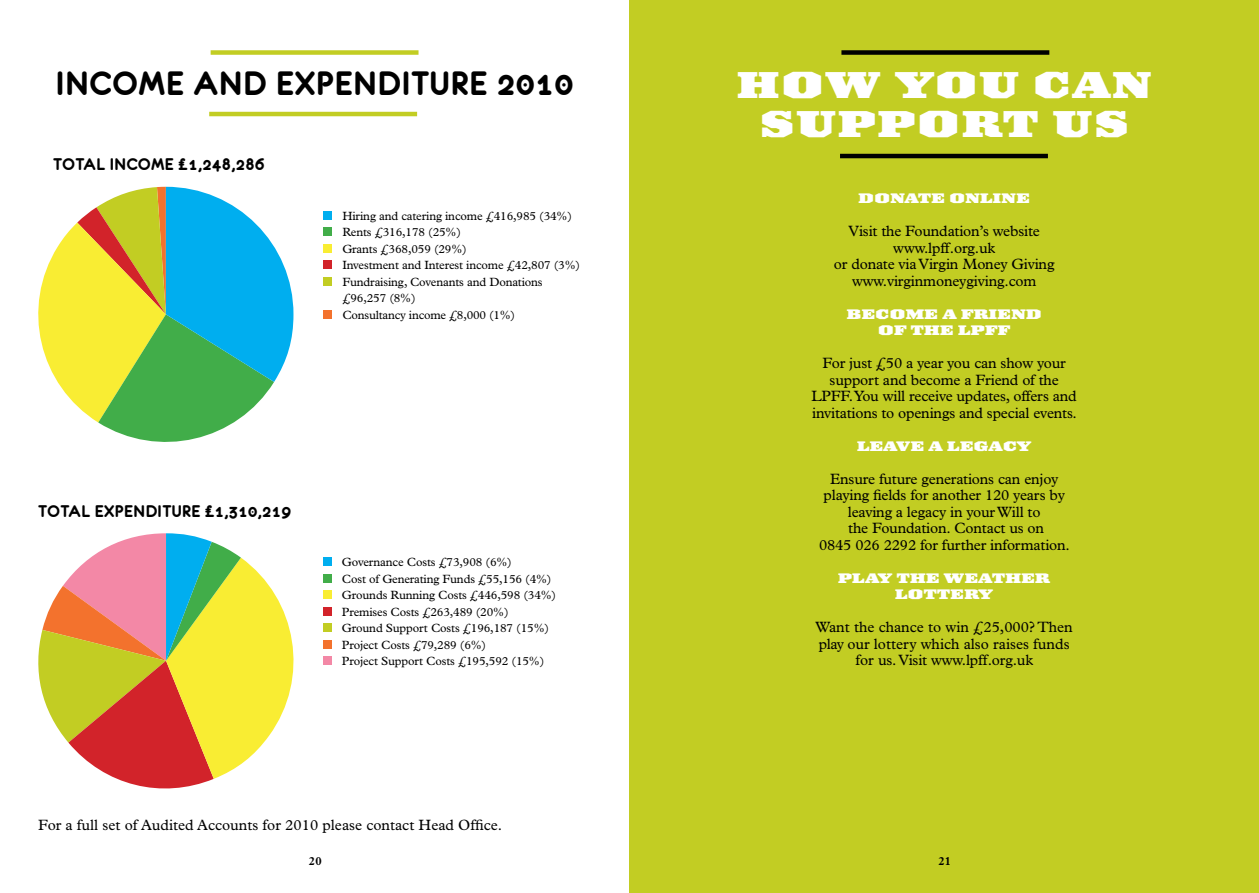
<style>
.page{position:relative;width:1259px;height:893px;background:#fff}
.page>*{position:absolute;margin:0;border:0;box-sizing:border-box;transform-origin:0 0}
.t1{font:900 40.5px/39px "Ironmonger";letter-spacing:.045em;color:#fff}
.t2{font:36px "Eurofurencebold";letter-spacing:.025em;color:#000}
.t3{font:18px "Eurofurencebold";letter-spacing:.025em;color:#000}
.t4{font:15px/16.5px "Plantin";letter-spacing:-.01em;color:#000;text-align:center}
.t5{font:900 15px/16.5px "Ironmonger";letter-spacing:.025em;color:#fff}
.t6{font:12px/16.5px "Plantin";letter-spacing:-.01em;color:#000}
.t7{font:700 12px "Plantin";color:#000}
</style>
<div class="page">
<div style="left:629px;top:0;width:630px;height:893px;background:#c2cd23"></div>
<div style="left:841px;top:50px;width:208px;height:5px;background:#000"></div>
<hr style="left:840px;top:154px;width:208px;height:4px;background:#000">
<div style="left:211px;top:50px;width:207px;height:5px;background:#c2cd23"></div>
<hr style="left:209px;top:112px;width:208px;height:4px;background:#c2cd23">
<div style="left:323px;top:211px;width:9px;height:9px;background:#00aeef"></div>
<div style="left:323px;top:228px;width:9px;height:8px;background:#41ad49"></div>
<div style="left:323px;top:244px;width:9px;height:9px;background:#f9ed33"></div>
<div style="left:323px;top:261px;width:9px;height:8px;background:#d2232a"></div>
<div style="left:323px;top:277px;width:9px;height:9px;background:#c2cd23"></div>
<div style="left:323px;top:310px;width:9px;height:9px;background:#f3722d"></div>
<div style="left:323px;top:558px;width:9px;height:8px;background:#00aeef"></div>
<div style="left:323px;top:574px;width:9px;height:9px;background:#41ad49"></div>
<div style="left:323px;top:591px;width:9px;height:8px;background:#f9ed33"></div>
<div style="left:323px;top:607px;width:9px;height:9px;background:#d2232a"></div>
<div style="left:323px;top:624px;width:9px;height:8px;background:#c2cd23"></div>
<div style="left:323px;top:640px;width:9px;height:9px;background:#f3722d"></div>
<div style="left:323px;top:657px;width:9px;height:8px;background:#f388a6"></div>
<svg style="left:38px;top:187px;width:255px;height:255px"></svg>
<svg style="left:38px;top:533px;width:256px;height:256px"></svg>
<h2 class="t2" style="left:56px;top:66px;width:519px">INCOME AND EXPENDITURE 2010</h2>
<p class="t3" style="left:53px;top:155px;width:21px">TOTAL</p>
<p class="t3" style="left:110px;top:155px;width:18px">INCOME</p>
<p class="t3" style="left:179px;top:155px;width:87px">£1,248,286</p>
<p class="t6" style="left:342px;top:207px;width:239px">Hiring and catering income £416,985 (34%)<br>Rents £316,178 (25%)<br>Grants £368,059 (29%)<br>Investment and Interest income £42,807 (3%)<br>Fundraising, Covenants and Donations £96,257 (8%)<br>Consultancy income £8,000 (1%)</p>
<p class="t3" style="left:38px;top:502px;width:21px">TOTAL</p>
<p class="t3" style="left:95px;top:502px;width:198px">EXPENDITURE £1,310,219</p>
<p class="t6" style="left:342px;top:554px;width:216px">Governance Costs £73,908 (6%)<br>Cost of Generating Funds £55,156 (4%)<br>Grounds Running Costs £446,598 (34%)<br>Premises Costs £263,489 (20%)<br>Ground Support Costs £196,187 (15%)<br>Project Costs £79,289 (6%)<br>Project Support Costs £195,592 (15%)</p>
<p class="t4" style="left:38px;top:817px;width:465px">For a full set of Audited Accounts for 2010 please contact Head Office.</p>
<p class="t7" style="left:309px;top:854px;width:14px">20</p>
<h1 class="t1" style="left:760px;top:64px;width:353px;text-indent:-23px">HOW YOU CAN<br>SUPPO</h1>
<h1 class="t1" style="left:962px;top:103px;width:168px">RT US</h1>
<p class="t5" style="left:858px;top:190px;width:32px">DONA</p>
<p class="t5" style="left:918px;top:190px;width:46px">TE ONLINE</p>
<p class="t4" style="left:834px;top:223px;width:222px">Visit the Foundation’s website www.lpff.org.uk<br>or donate via Virgin Money Giving www.virginmoneygiving.com</p>
<p class="t5" style="left:847px;top:305px;width:60px">BECOME</p>
<p class="t5" style="left:942px;top:305px;width:61px">A FRIEND</p>
<p class="t5" style="left:878px;top:322px;width:15px">OF</p>
<p class="t5" style="left:911px;top:322px;width:29px">THE</p>
<p class="t5" style="left:958px;top:322px;width:54px">LPFF</p>
<p class="t4" style="left:811px;top:355px;width:267px">For just £50 a year you can show your support and become a Friend of the LPFF. You will receive updates, offers and invitations to openings and special events.</p>
<p class="t5" style="left:857px;top:437px;width:119px">LEAVE A LEGA</p>
<p class="t5" style="left:1003px;top:437px;width:30px">CY</p>
<p class="t4" style="left:819px;top:470px;width:252px">Ensure future generations can enjoy playing fields for another 120 years by leaving a legacy in your Will to<br>the Foundation. Contact us on<br>0845 026 2292 for further information.</p>
<p class="t5" style="left:838px;top:569px;width:29px">PLAY</p>
<p class="t5" style="left:896px;top:569px;width:29px">THE</p>
<p class="t5" style="left:944px;top:569px;width:18px">WEA</p>
<p class="t5" style="left:895px;top:569px;width:156px;text-indent:97px">THER<br>LOTTERY</p>
<p class="t4" style="left:815px;top:619px;width:259px">Want the chance to win £25,000? Then play our lottery which also raises funds for us. Visit www.lpff.org.uk</p>
<p class="t7" style="left:938px;top:854px;width:14px">21</p>
</div>
